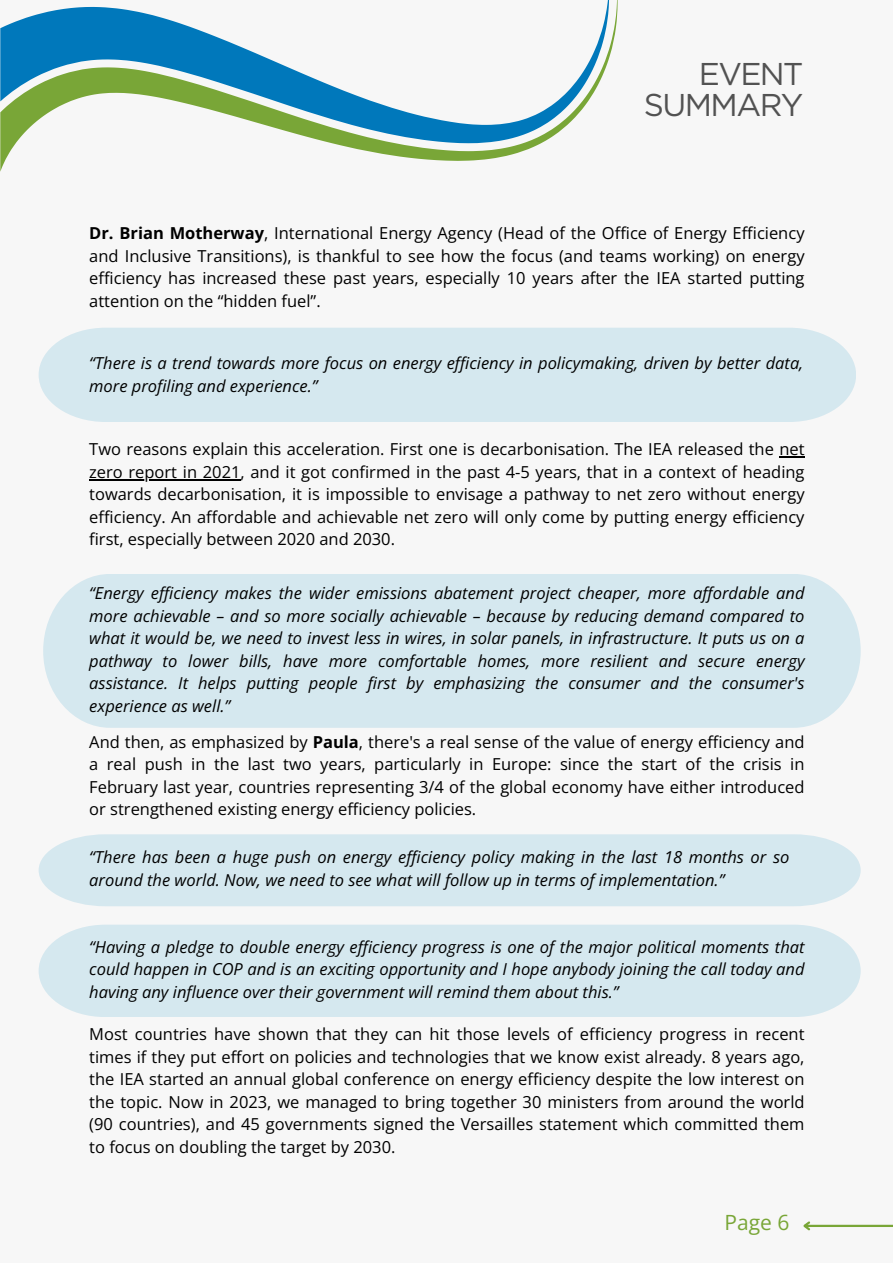
<style>
.page{position:relative;width:893px;height:1264px;background:#fff}
.page>*{position:absolute;margin:0;border:0;box-sizing:border-box;transform-origin:0 0}
.t1{font:31.5px/31.5px "Gotham";letter-spacing:-.05em;color:#525252;text-align:right}
.t2{font:21px "Open Sans";color:#79a637}
.t3{font:16.5px/22.5px "Open Sans";color:#000;text-align:justify}
.t4{font:italic 16.5px/22.5px "Open Sans";color:#000}
.s1{font-weight:700}
</style>
<div class="page">
<div style="left:0;top:0;width:892px;height:1262px;background:#f7f7f7"></div>
<div style="left:39px;top:328px;width:817px;height:94px;background:#d5e8ef"></div>
<div style="left:43px;top:574px;width:817px;height:153px;background:#d5e8ef"></div>
<div style="left:39px;top:924px;width:821px;height:93px;background:#d5e8ef"></div>
<div style="left:39px;top:834px;width:821px;height:72px;background:#d5e8ef"></div>
<svg style="left:779px;top:456px;width:25px;height:1px"></svg>
<hr style="left:89px;top:479px;width:151px;height:1px;background:#000">
<hr style="left:804px;top:1224px;width:88px;height:2px;background:#79a637">
<svg style="left:803px;top:1221px;width:9px;height:10px"></svg>
<svg style="left:0;top:0;width:617px;height:172px"></svg>
<p class="t1" style="left:644px;top:58px;width:161px">EVENT<br>SUMMARY</p>
<p class="t3" style="left:89px;top:222px;width:716px"><span class="s1">Dr. Brian Motherway</span>, International Energy Agency (Head of the Office of Energy Efficiency and Inclusive Transitions), is thankful to see how the focus (and teams working) on energy efficiency has increased these past years, especially 10 years after the IEA started putting attention on the “hidden fuel”.</p>
<p class="t4" style="left:89px;top:351px;width:715px">“There is a trend towards more focus on energy efficiency in policymaking, driven by better data, more profiling and experience.”</p>
<p class="t3" style="left:89px;top:437px;width:716px">Two reasons explain this acceleration. First one is decarbonisation. The IEA released the net zero report in 2021, and it got confirmed in the past 4-5 years, that in a context of heading towards decarbonisation, it is impossible to envisage a pathway to net zero without energy efficiency. An affordable and achievable net zero will only come by putting energy efficiency first, especially between 2020 and 2030.</p>
<p class="t4" style="left:89px;top:582px;width:716px;text-align:justify">“Energy efficiency makes the wider emissions abatement project cheaper, more affordable and more achievable – and so more socially achievable – because by reducing demand compared to what it would be, we need to invest less in wires, in solar panels, in infrastructure. It puts us on a pathway to lower bills, have more comfortable homes, more resilient and secure energy assistance. It helps putting people first by emphasizing the consumer and the consumer's experience as well.”</p>
<p class="t3" style="left:89px;top:730px;width:716px">And then, as emphasized by <span class="s1">Paula</span>, there's a real sense of the value of energy efficiency and a real push in the last two years, particularly in Europe: since the start of the crisis in February last year, countries representing 3/4 of the global economy have either introduced or strengthened existing energy efficiency policies.</p>
<p class="t4" style="left:89px;top:845px;width:701px">“There has been a huge push on energy efficiency policy making in the last 18 months or so around the world. Now, we need to see what will follow up in terms of implementation.”</p>
<p class="t4" style="left:89px;top:935px;width:716px;text-align:justify">“Having a pledge to double energy efficiency progress is one of the major political moments that could happen in COP and is an exciting opportunity and I hope anybody joining the call today and having any influence over their government will remind them about this.”</p>
<p class="t3" style="left:89px;top:1022px;width:716px">Most countries have shown that they can hit those levels of efficiency progress in recent times if they put effort on policies and technologies that we know exist already. 8 years ago, the IEA started an annual global conference on energy efficiency despite the low interest on the topic. Now in 2023, we managed to bring together 30 ministers from around the world (90 countries), and 45 governments signed the Versailles statement which committed them to focus on doubling the target by 2030.</p>
<p class="t2" style="left:724px;top:1207px;width:66px">Page 6</p>
</div>
